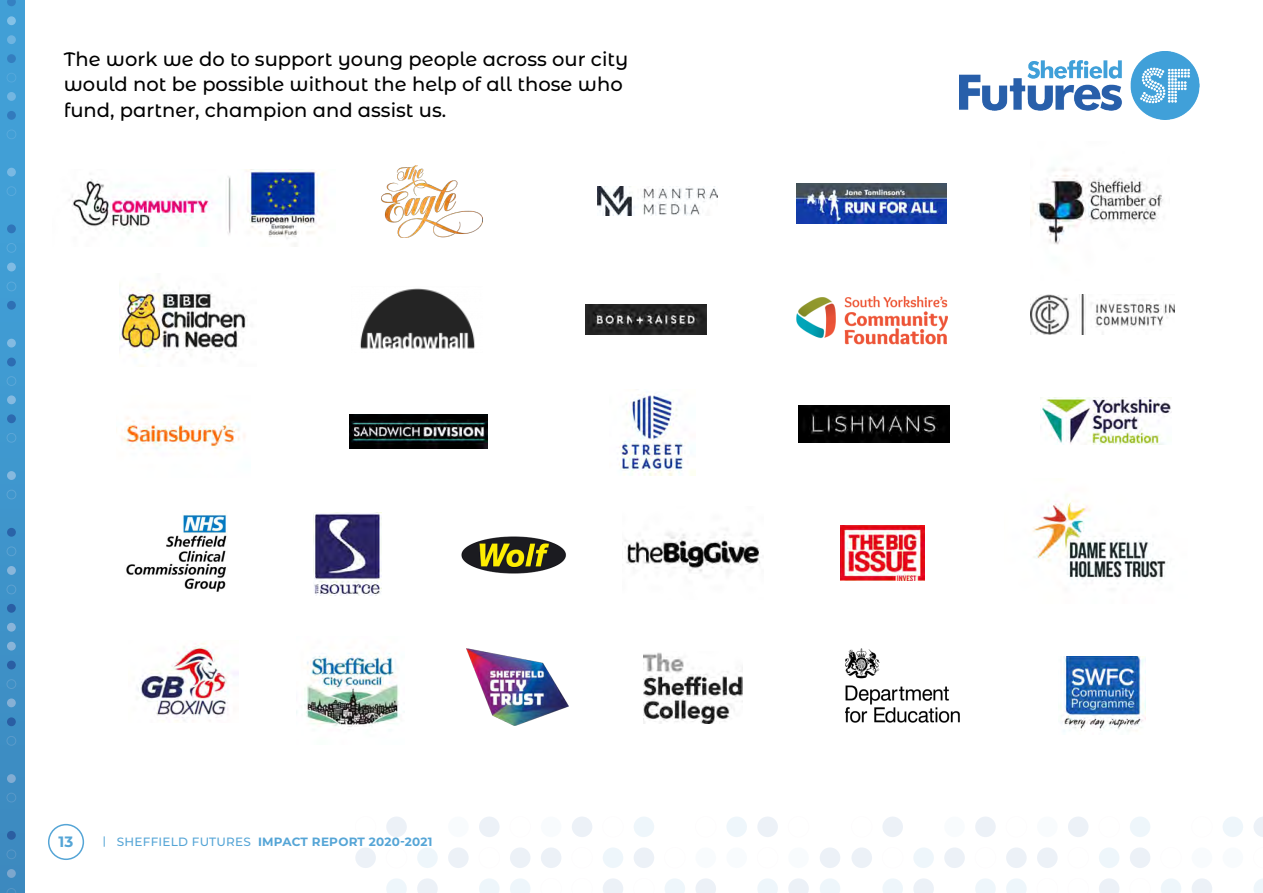
<style>
.page{position:relative;width:1263px;height:893px;background:#fff}
.page>*{position:absolute;margin:0;border:0;box-sizing:border-box;transform-origin:0 0}
.t1{font:500 19.5px/25.5px "Montserrat Alternates";color:#000}
.t2{font:700 15px "Montserrat Alternates";color:#55a5d6}
.t3{font:700 12px "Montserrat";letter-spacing:.02em;color:#55a5d6}
.s1{font-weight:500}
</style>
<div class="page">
<div style="left:48px;top:824px;width:36px;height:36px;border:2px solid #55a5d6;border-radius:50%"></div>
<div style="left:386px;top:816px;width:21px;height:21px;background:#ecf1f7;border-radius:10px"></div>
<div style="left:448px;top:816px;width:21px;height:21px;background:#f8fbfd;border-radius:10px"></div>
<div style="left:479px;top:816px;width:21px;height:21px;background:#ecf1f7;border-radius:10px"></div>
<div style="left:510px;top:816px;width:21px;height:21px;border:1px solid #c68fbf;border-radius:10px"></div>
<div style="left:541px;top:816px;width:20px;height:21px;background:#f8fbfd;border-radius:10px"></div>
<div style="left:355px;top:816px;width:21px;height:21px;border:1px solid #c68fbf;border-radius:10px"></div>
<div style="left:572px;top:816px;width:20px;height:21px;background:#ecf1f7;border-radius:10px"></div>
<div style="left:602px;top:816px;width:22px;height:21px;border:1px solid #c68fbf;border-radius:10px"></div>
<div style="left:634px;top:816px;width:20px;height:21px;background:#eef6fb;border-radius:10px"></div>
<div style="left:695px;top:816px;width:21px;height:21px;border:1px solid #c68fbf;border-radius:10px"></div>
<div style="left:726px;top:816px;width:21px;height:21px;background:#eef6fb;border-radius:10px"></div>
<div style="left:757px;top:816px;width:21px;height:21px;background:#ecf1f7;border-radius:10px"></div>
<div style="left:788px;top:816px;width:21px;height:21px;border:1px solid #c68fbf;border-radius:10px"></div>
<div style="left:355px;top:847px;width:21px;height:21px;background:#ecf1f7;border-radius:10px"></div>
<div style="left:386px;top:847px;width:21px;height:21px;border:1px solid #c68fbf;border-radius:10px"></div>
<div style="left:417px;top:847px;width:21px;height:21px;background:#eef6fb;border-radius:10px"></div>
<div style="left:448px;top:847px;width:21px;height:21px;background:#ecf1f7;border-radius:10px"></div>
<div style="left:479px;top:847px;width:21px;height:21px;border:1px solid #c68fbf;border-radius:10px"></div>
<div style="left:510px;top:847px;width:20px;height:21px;background:#ecf1f7;border-radius:10px"></div>
<div style="left:541px;top:847px;width:20px;height:21px;background:#ecf1f7;border-radius:10px"></div>
<div style="left:571px;top:847px;width:22px;height:21px;border:1px solid #c68fbf;border-radius:10px"></div>
<div style="left:603px;top:847px;width:20px;height:21px;background:#eef6fb;border-radius:10px"></div>
<div style="left:634px;top:847px;width:20px;height:21px;background:#ecf1f7;border-radius:10px"></div>
<div style="left:664px;top:847px;width:21px;height:21px;border:1px solid #c68fbf;border-radius:10px"></div>
<div style="left:695px;top:847px;width:21px;height:21px;background:#f8fbfd;border-radius:10px"></div>
<div style="left:788px;top:847px;width:21px;height:21px;background:#f8fbfd;border-radius:10px"></div>
<div style="left:726px;top:847px;width:21px;height:21px;background:#f8fbfd;border-radius:10px"></div>
<div style="left:757px;top:847px;width:21px;height:21px;border:1px solid #c68fbf;border-radius:10px"></div>
<svg style="left:386px;top:879px;width:21px;height:14px"></svg>
<svg style="left:417px;top:878px;width:21px;height:15px"></svg>
<svg style="left:479px;top:879px;width:20px;height:14px"></svg>
<svg style="left:510px;top:879px;width:20px;height:14px"></svg>
<svg style="left:603px;top:878px;width:20px;height:15px"></svg>
<svg style="left:665px;top:879px;width:20px;height:14px"></svg>
<svg style="left:696px;top:878px;width:20px;height:15px"></svg>
<svg style="left:757px;top:879px;width:21px;height:14px"></svg>
<svg style="left:788px;top:878px;width:21px;height:15px"></svg>
<div style="left:820px;top:847px;width:20px;height:21px;background:#ecf1f7;border-radius:10px"></div>
<svg style="left:820px;top:879px;width:20px;height:14px"></svg>
<div style="left:882px;top:816px;width:21px;height:21px;background:#ecf1f7;border-radius:10px"></div>
<div style="left:944px;top:816px;width:21px;height:21px;background:#f8fbfd;border-radius:10px"></div>
<div style="left:975px;top:816px;width:21px;height:21px;background:#ecf1f7;border-radius:10px"></div>
<div style="left:1006px;top:816px;width:21px;height:21px;border:1px solid #c68fbf;border-radius:10px"></div>
<div style="left:1037px;top:816px;width:21px;height:21px;background:#f8fbfd;border-radius:10px"></div>
<div style="left:851px;top:816px;width:21px;height:21px;border:1px solid #c68fbf;border-radius:10px"></div>
<div style="left:1068px;top:816px;width:20px;height:21px;background:#ecf1f7;border-radius:10px"></div>
<div style="left:1098px;top:816px;width:22px;height:21px;border:1px solid #c68fbf;border-radius:10px"></div>
<div style="left:1130px;top:816px;width:20px;height:21px;background:#eef6fb;border-radius:10px"></div>
<div style="left:1191px;top:816px;width:21px;height:21px;border:1px solid #c68fbf;border-radius:10px"></div>
<div style="left:1222px;top:816px;width:21px;height:21px;background:#eef6fb;border-radius:10px"></div>
<svg style="left:1254px;top:817px;width:9px;height:20px"></svg>
<div style="left:851px;top:847px;width:21px;height:21px;background:#ecf1f7;border-radius:10px"></div>
<div style="left:882px;top:847px;width:21px;height:21px;border:1px solid #c68fbf;border-radius:10px"></div>
<div style="left:913px;top:847px;width:21px;height:21px;background:#eef6fb;border-radius:10px"></div>
<div style="left:944px;top:847px;width:21px;height:21px;background:#ecf1f7;border-radius:10px"></div>
<div style="left:975px;top:847px;width:21px;height:21px;border:1px solid #c68fbf;border-radius:10px"></div>
<div style="left:1006px;top:847px;width:21px;height:21px;background:#ecf1f7;border-radius:10px"></div>
<div style="left:1037px;top:847px;width:21px;height:21px;background:#ecf1f7;border-radius:10px"></div>
<div style="left:1068px;top:847px;width:21px;height:21px;border:1px solid #c68fbf;border-radius:10px"></div>
<div style="left:1099px;top:847px;width:20px;height:21px;background:#eef6fb;border-radius:10px"></div>
<div style="left:1130px;top:847px;width:20px;height:21px;background:#ecf1f7;border-radius:10px"></div>
<div style="left:1160px;top:847px;width:21px;height:21px;border:1px solid #c68fbf;border-radius:10px"></div>
<div style="left:1191px;top:847px;width:21px;height:21px;background:#f8fbfd;border-radius:10px"></div>
<div style="left:1222px;top:847px;width:21px;height:21px;background:#f8fbfd;border-radius:10px"></div>
<svg style="left:883px;top:879px;width:20px;height:14px"></svg>
<svg style="left:913px;top:878px;width:21px;height:15px"></svg>
<svg style="left:975px;top:879px;width:21px;height:14px"></svg>
<svg style="left:1006px;top:879px;width:21px;height:14px"></svg>
<svg style="left:1099px;top:878px;width:20px;height:15px"></svg>
<svg style="left:1161px;top:879px;width:20px;height:14px"></svg>
<svg style="left:1192px;top:878px;width:20px;height:15px"></svg>
<svg style="left:1254px;top:879px;width:9px;height:14px"></svg>
<svg style="left:0;top:614px;width:24px;height:279px;background:#408dc3"></svg>
<svg style="left:0;top:0;width:24px;height:614px;background:#429ad1"></svg>
<img style="left:69px;top:170px;width:255px;height:76px">
<img style="left:959px;top:51px;width:240px;height:69px">
<img style="left:126px;top:510px;width:101px;height:82px">
<img style="left:120px;top:286px;width:127px;height:81px">
<img style="left:121px;top:416px;width:125px;height:33px">
<img style="left:461px;top:536px;width:105px;height:38px">
<img style="left:314px;top:512px;width:68px;height:83px">
<img style="left:1062px;top:657px;width:83px;height:75px">
<img style="left:597px;top:187px;width:120px;height:28px">
<img style="left:349px;top:414px;width:138px;height:35px">
<img style="left:381px;top:165px;width:102px;height:73px">
<img style="left:137px;top:643px;width:101px;height:79px">
<img style="left:799px;top:406px;width:150px;height:36px">
<img style="left:466px;top:649px;width:102px;height:77px">
<img style="left:360px;top:288px;width:115px;height:61px">
<img style="left:619px;top:393px;width:76px;height:82px">
<img style="left:796px;top:296px;width:151px;height:49px">
<img style="left:796px;top:184px;width:150px;height:39px">
<img style="left:841px;top:525px;width:84px;height:56px">
<img style="left:846px;top:649px;width:114px;height:74px">
<img style="left:585px;top:304px;width:122px;height:30px">
<img style="left:1030px;top:168px;width:133px;height:77px">
<img style="left:1032px;top:495px;width:136px;height:86px">
<img style="left:1030px;top:294px;width:144px;height:40px">
<img style="left:1040px;top:397px;width:132px;height:47px">
<img style="left:304px;top:653px;width:101px;height:74px">
<img style="left:644px;top:652px;width:98px;height:72px">
<img style="left:624px;top:532px;width:136px;height:40px">
<p class="t1" style="left:64px;top:45px;width:566px">The work we do to support young people across our city would not be possible without the help of all those who fund, partner, champion and assist us.</p>
<p class="t2" style="left:59px;top:830px;width:16px">13</p>
<p class="t3" style="left:117px;top:833px;width:317px"><span class="s1">SHEFFIELD FUTURES</span> IMPACT REPORT 2020-2021</p>
</div>
